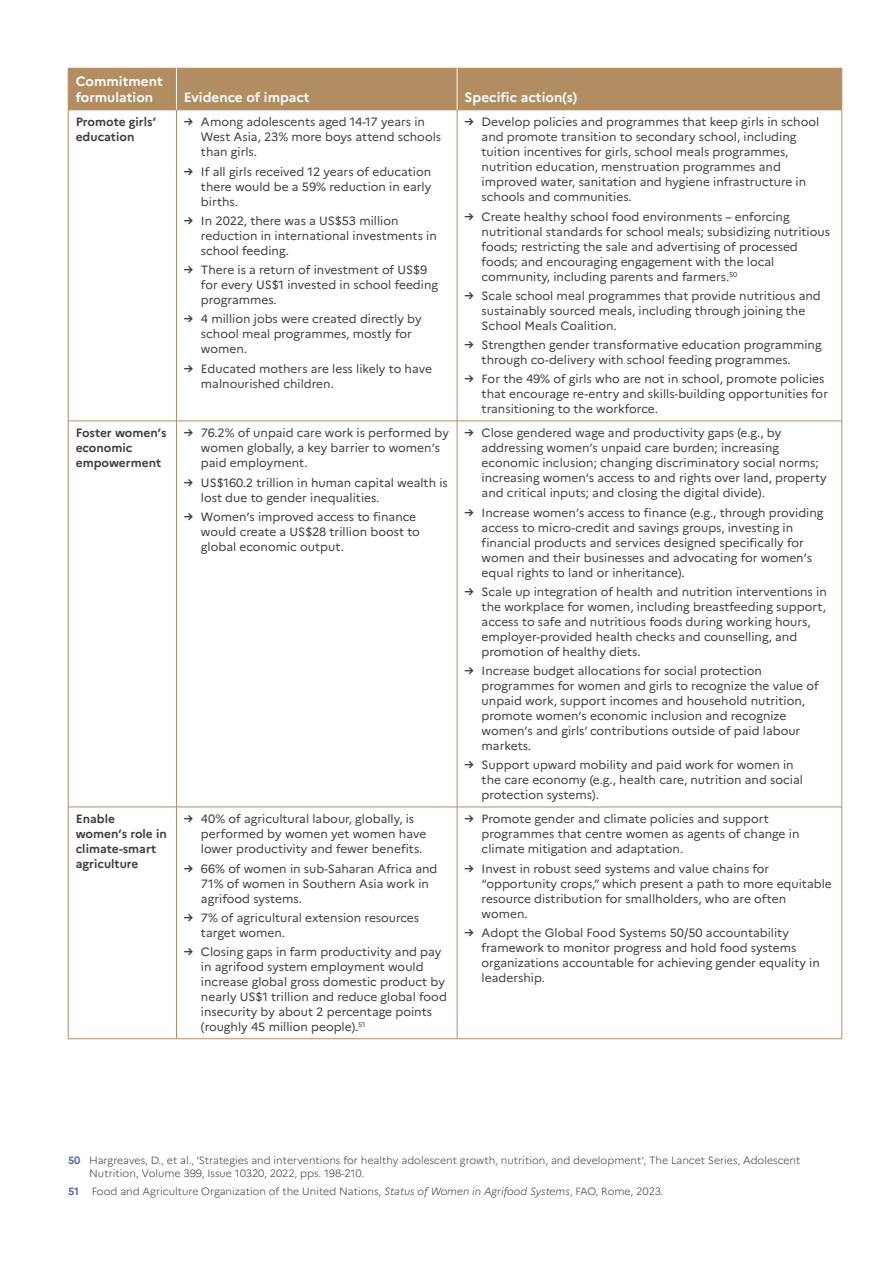
<style>
.page{position:relative;width:893px;height:1263px;background:#fff}
.page>*{position:absolute;margin:0;border:0;box-sizing:border-box;transform-origin:0 0}
.chart_main_heads{font:700 13.5px/16.5px "Marianne";color:#fff}
.t1{font:12px/15px "Marianne";color:#3e3e3f}
.chart_text{font:700 12px/15px "Marianne";color:#3e3e3f}
.notes_bas_de_pages_et_source{font:300 10.5px/13.5px "Marianne";color:#3e3e3f}
.s1{font-weight:700;font-style:italic}
.s2{font-weight:700;color:#4d69b2}
.s3{font-style:italic}
</style>
<div class="page">
<div style="left:69px;top:69px;width:772px;height:41px;background:#b28d62"></div>
<hr style="left:68px;top:110px;width:1px;height:311px;background:#b28d62">
<hr style="left:176px;top:110px;width:1px;height:311px;background:#b28d62">
<hr style="left:457px;top:110px;width:1px;height:311px;background:#b28d62">
<hr style="left:841px;top:110px;width:1px;height:311px;background:#b28d62">
<hr style="left:68px;top:421px;width:108px;height:1px;background:#b28d62">
<hr style="left:68px;top:421px;width:1px;height:386px;background:#b28d62">
<hr style="left:176px;top:421px;width:281px;height:1px;background:#b28d62">
<hr style="left:176px;top:421px;width:1px;height:386px;background:#b28d62">
<hr style="left:457px;top:421px;width:385px;height:1px;background:#b28d62">
<hr style="left:457px;top:421px;width:1px;height:386px;background:#b28d62">
<hr style="left:841px;top:421px;width:1px;height:386px;background:#b28d62">
<hr style="left:68px;top:68px;width:108px;height:1px;background:#b28d62">
<hr style="left:68px;top:68px;width:1px;height:42px;background:#b28d62">
<hr style="left:176px;top:68px;width:281px;height:1px;background:#b28d62">
<hr style="left:457px;top:68px;width:385px;height:1px;background:#b28d62">
<hr style="left:841px;top:68px;width:1px;height:42px;background:#b28d62">
<hr style="left:68px;top:110px;width:108px;height:1px;background:#b28d62">
<hr style="left:176px;top:110px;width:281px;height:1px;background:#b28d62">
<hr style="left:457px;top:110px;width:385px;height:1px;background:#b28d62">
<hr style="left:68px;top:807px;width:108px;height:1px;background:#b28d62">
<hr style="left:68px;top:807px;width:1px;height:231px;background:#b28d62">
<hr style="left:176px;top:807px;width:281px;height:1px;background:#b28d62">
<hr style="left:176px;top:807px;width:1px;height:231px;background:#b28d62">
<hr style="left:457px;top:807px;width:385px;height:1px;background:#b28d62">
<hr style="left:457px;top:807px;width:1px;height:231px;background:#b28d62">
<hr style="left:841px;top:807px;width:1px;height:231px;background:#b28d62">
<hr style="left:68px;top:1038px;width:108px;height:1px;background:#b28d62">
<hr style="left:176px;top:1038px;width:281px;height:1px;background:#b28d62">
<hr style="left:457px;top:1038px;width:385px;height:1px;background:#b28d62">
<hr style="left:176px;top:68px;width:1px;height:42px;background:#fff">
<hr style="left:457px;top:68px;width:1px;height:42px;background:#fff">
<p class="chart_main_heads" style="left:76px;top:72px;width:89px">Commitment formulation</p>
<p class="chart_main_heads" style="left:184px;top:88px;width:127px">Evidence of impact</p>
<p class="chart_main_heads" style="left:465px;top:88px;width:114px">Specific action(s)</p>
<p class="chart_text" style="left:76px;top:114px;width:82px">Promote girls’ education</p>
<p class="t1" style="left:201px;top:114px;width:242px;text-indent:-17px"><span class="s1">→</span> Among adolescents aged 14-17 years in<br>West Asia, 23% more boys attend schools than girls.</p>
<p class="t1" style="left:201px;top:163px;width:232px;text-align:justify;text-indent:-17px"><span class="s1">→</span> If all girls received 12 years of education there would be a 59% reduction in early births.</p>
<p class="t1" style="left:201px;top:212px;width:237px;text-indent:-17px"><span class="s1">→</span> In 2022, there was a US$53 million reduction in international investments in school feeding.</p>
<p class="t1" style="left:201px;top:261px;width:239px;text-indent:-17px"><span class="s1">→</span> There is a return of investment of US$9 for every US$1 invested in school feeding programmes.</p>
<p class="t1" style="left:201px;top:311px;width:222px;text-indent:-17px"><span class="s1">→</span> 4 million jobs were created directly by school meal programmes, mostly for women.</p>
<p class="t1" style="left:201px;top:360px;width:233px;text-indent:-17px"><span class="s1">→</span> Educated mothers are less likely to have malnourished children.</p>
<p class="t1" style="left:482px;top:114px;width:339px;text-indent:-17px"><span class="s1">→</span> Develop policies and programmes that keep girls in school and promote transition to secondary school, including tuition incentives for girls, school meals programmes, nutrition education, menstruation programmes and improved water, sanitation and hygiene infrastructure in schools and communities.</p>
<p class="t1" style="left:482px;top:208px;width:350px;text-indent:-17px"><span class="s1">→</span> Create healthy school food environments – enforcing nutritional standards for school meals; subsidizing nutritious foods; restricting the sale and advertising of processed foods; and encouraging engagement with the local community, including parents and farmers.<sup>50</sup></p>
<p class="t1" style="left:482px;top:287px;width:341px;text-indent:-17px"><span class="s1">→</span> Scale school meal programmes that provide nutritious and sustainably sourced meals, including through joining the<br>School Meals Coalition.</p>
<p class="t1" style="left:482px;top:336px;width:342px;text-indent:-17px"><span class="s1">→</span> Strengthen gender transformative education programming through co-delivery with school feeding programmes.</p>
<p class="t1" style="left:482px;top:371px;width:348px;text-indent:-17px"><span class="s1">→</span> For the 49% of girls who are not in school, promote policies that encourage re-entry and skills-building opportunities for transitioning to the workforce.</p>
<p class="chart_text" style="left:76px;top:425px;width:92px">Foster women’s economic empowerment</p>
<p class="t1" style="left:201px;top:425px;width:250px;text-indent:-17px"><span class="s1">→</span> 76.2% of unpaid care work is performed by women globally, a key barrier to women’s paid employment.</p>
<p class="t1" style="left:201px;top:474px;width:248px;text-indent:-17px"><span class="s1">→</span> US$160.2 trillion in human capital wealth is lost due to gender inequalities.</p>
<p class="t1" style="left:201px;top:508px;width:220px;text-indent:-17px"><span class="s1">→</span> Women’s improved access to finance would create a US$28 trillion boost to global economic output.</p>
<p class="t1" style="left:482px;top:425px;width:347px;text-indent:-17px"><span class="s1">→</span> Close gendered wage and productivity gaps (e.g., by addressing women’s unpaid care burden; increasing economic inclusion; changing discriminatory social norms; increasing women’s access to and rights over land, property and critical inputs; and closing the digital divide).</p>
<p class="t1" style="left:482px;top:504px;width:343px;text-indent:-17px"><span class="s1">→</span> Increase women’s access to finance (e.g., through providing access to micro-credit and savings groups, investing in financial products and services designed specifically for women and their businesses and advocating for women’s equal rights to land or inheritance).</p>
<p class="t1" style="left:482px;top:583px;width:347px;text-indent:-17px"><span class="s1">→</span> Scale up integration of health and nutrition interventions in the workplace for women, including breastfeeding support, access to safe and nutritious foods during working hours, employer-provided health checks and counselling, and promotion of healthy diets.</p>
<p class="t1" style="left:482px;top:662px;width:339px;text-indent:-17px"><span class="s1">→</span> Increase budget allocations for social protection programmes for women and girls to recognize the value of unpaid work, support incomes and household nutrition, promote women’s economic inclusion and recognize women’s and girls’ contributions outside of paid labour markets.</p>
<p class="t1" style="left:482px;top:757px;width:323px;text-indent:-17px"><span class="s1">→</span> Support upward mobility and paid work for women in the care economy (e.g., health care, nutrition and social protection systems).</p>
<p class="chart_text" style="left:76px;top:811px;width:93px">Enable women’s role in climate-smart agriculture</p>
<p class="t1" style="left:201px;top:811px;width:227px;text-indent:-17px"><span class="s1">→</span> 40% of agricultural labour, globally, is performed by women yet women have lower productivity and fewer benefits.</p>
<p class="t1" style="left:201px;top:860px;width:238px;text-indent:-17px"><span class="s1">→</span> 66% of women in sub-Saharan Africa and<br>71% of women in Southern Asia work in agrifood systems.</p>
<p class="t1" style="left:201px;top:909px;width:220px;text-indent:-17px"><span class="s1">→</span> 7% of agricultural extension resources target women.</p>
<p class="t1" style="left:201px;top:943px;width:247px;text-indent:-17px"><span class="s1">→</span> Closing gaps in farm productivity and pay in agrifood system employment would increase global gross domestic product by nearly US$1 trillion and reduce global food insecurity by about 2 percentage points (roughly 45 million people).<sup>51</sup></p>
<p class="t1" style="left:482px;top:811px;width:319px;text-indent:-17px"><span class="s1">→</span> Promote gender and climate policies and support programmes that centre women as agents of change in climate mitigation and adaptation.</p>
<p class="t1" style="left:482px;top:860px;width:352px;text-indent:-17px"><span class="s1">→</span> Invest in robust seed systems and value chains for “opportunity crops,” which present a path to more equitable resource distribution for smallholders, who are often women.</p>
<p class="t1" style="left:482px;top:924px;width:340px;text-indent:-17px"><span class="s1">→</span> Adopt the Global Food Systems 50/50 accountability framework to monitor progress and hold food systems organizations accountable for achieving gender equality in leadership.</p>
<p class="notes_bas_de_pages_et_source" style="left:89px;top:1152px;width:713px;text-indent:-21px"><span class="s2">50</span> Hargreaves, D., et al., ‘Strategies and interventions for healthy adolescent growth, nutrition, and development’, The Lancet Series, Adolescent<br>Nutrition, Volume 399, Issue 10320, 2022, pps. 198-210.</p>
<p class="notes_bas_de_pages_et_source" style="left:68px;top:1183px;width:597px"><span class="s2">51</span> Food and Agriculture Organization of the United Nations, <span class="s3">Status of Women in Agrifood Systems</span>, FAO, Rome, 2023.</p>
</div>
